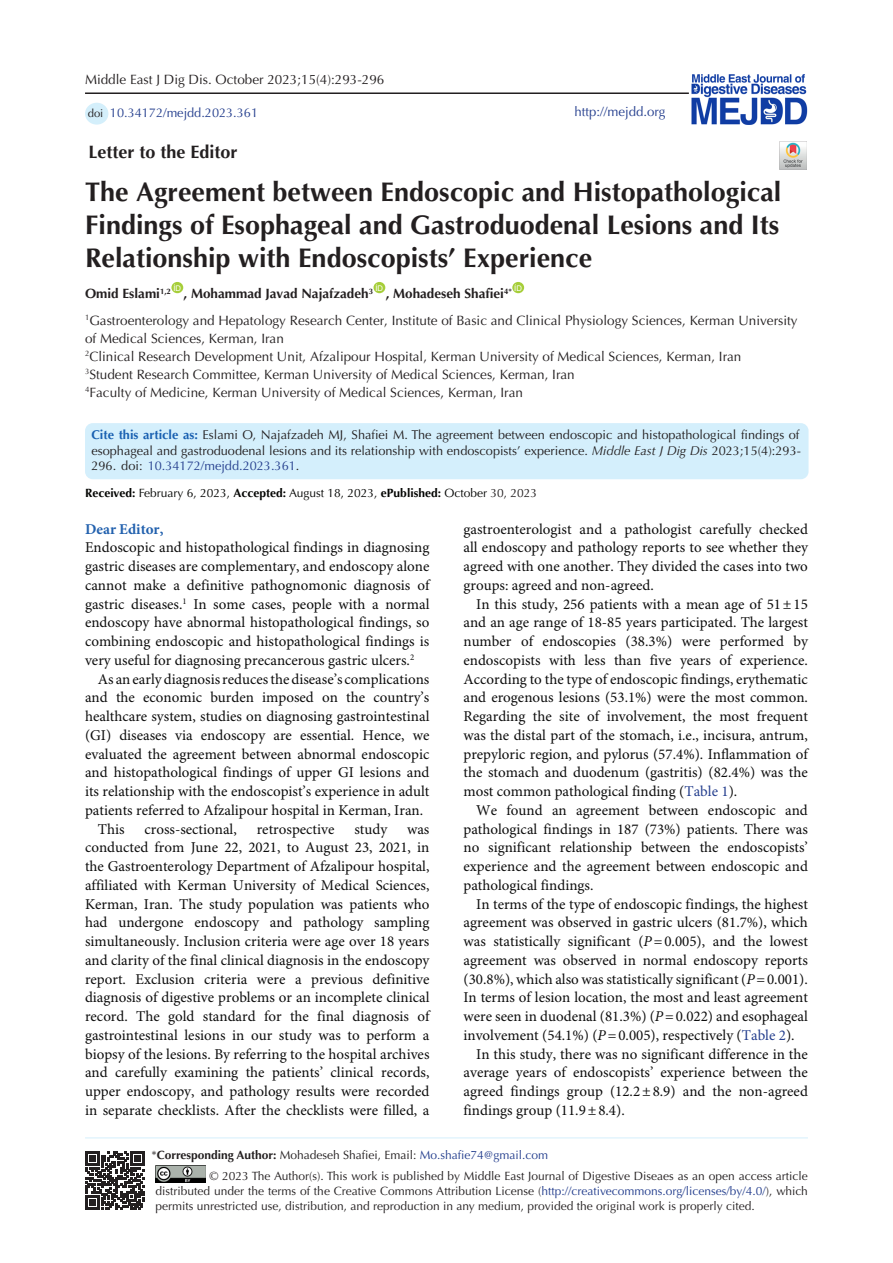
<style>
.page{position:relative;width:893px;height:1263px;background:#fff}
.page>*{position:absolute;margin:0;border:0;box-sizing:border-box;transform-origin:0 0}
.t1{font:700 27px/33px "Optima LT Std";color:#231f20;text-align:justify}
.t2{font:700 18px "Optima LT Std";color:#231f20}
.t3{font:15px/18.8px "Minion Pro";color:#0d0d0d;text-align:justify}
.t4{font:700 15px "Minion Pro";color:#2261ae}
.t5{font:13.5px/18px "Optima LT Std";color:#231f20}
.t6{font:13.2px "Optima LT Std";color:#253f8e}
.t7{font:12.75px/15.8px "Optima LT Std";color:#231f20;text-align:justify}
.t8{font:12.75px "Optima LT Std";color:#253f8e}
.t9{font:12px/20.7px "Optima LT Std";color:#231f20}
.t10{font:12px "Optima LT Std";color:#040503}
.s1{font-size:11.25px;color:#231f20}
.s2{font-weight:700}
.s3{font-weight:700;color:#1960b1}
.s4{font-style:italic}
.s5{color:#253f8e}
.s6{color:#231f20}
</style>
<div class="page">
<hr style="left:85px;top:1137px;width:723px;height:1px;background:#d4effc">
<div style="left:171px;top:282px;width:12px;height:11px;background:#a6ce39;border-radius:50%"></div>
<div style="left:373px;top:282px;width:12px;height:11px;background:#a6ce39;border-radius:50%"></div>
<div style="left:512px;top:282px;width:12px;height:11px;background:#a6ce39;border-radius:50%"></div>
<img style="left:156px;top:1166px;width:49px;height:17px">
<div style="left:85px;top:103px;width:23px;height:22px;background:#d4effb;border-radius:50%"></div>
<div style="left:88px;top:108px;width:19px;height:11px;background:#d4effb"></div>
<hr style="left:85px;top:92px;width:604px;height:2px;background:#231f20">
<img style="left:779px;top:141px;width:28px;height:28px">
<svg style="left:86px;top:1151px;width:58px;height:58px"></svg>
<img style="left:691px;top:74px;width:117px;height:51px">
<div style="left:85px;top:423px;width:723px;height:56px;background:#d4effc;border-radius:8px"></div>
<p class="t5" style="left:85px;top:71px;width:301px">Middle East J Dig Dis. October 2023;15(4):293-296</p>
<p class="t8" style="left:88px;top:105px;width:172px"><span class="s1">doi</span> 10.34172/mejdd.2023.361</p>
<p class="t6" style="left:574px;top:104px;width:92px">http://mejdd.org</p>
<p class="t2" style="left:89px;top:141px;width:151px">Letter to the Editor</p>
<h1 class="t1" style="left:85px;top:176px;width:698px">The Agreement between Endoscopic and Histopathological Findings of Esophageal and Gastroduodenal Lesions and Its Relationship with Endoscopists’ Experience</h1>
<p class="t5" style="left:85px;top:281px;width:714px;line-height:26.5px"><span class="s2">Omid Eslami</span><sup>1,2</sup> <sup>ID</sup> <span class="s2">, Mohammad Javad Najafzadeh</span><sup>3</sup> <sup>ID</sup> <span class="s2">, Mohadeseh Shafiei</span><sup>4*</sup> <sup>ID<br></sup><sup>1</sup>Gastroenterology and Hepatology Research Center, Institute of Basic and Clinical Physiology Sciences, Kerman University</p>
<p class="t5" style="left:85px;top:329px;width:658px">of Medical Sciences, Kerman, Iran<br><sup>2</sup>Clinical Research Development Unit, Afzalipour Hospital, Kerman University of Medical Sciences, Kerman, Iran <sup>3</sup>Student Research Committee, Kerman University of Medical Sciences, Kerman, Iran<br><sup>4</sup>Faculty of Medicine, Kerman University of Medical Sciences, Kerman, Iran</p>
<p class="t7" style="left:91px;top:427px;width:711px"><span class="s3">Cite this article as:</span> Eslami O, Najafzadeh MJ, Shafiei M. The agreement between endoscopic and histopathological findings of esophageal and gastroduodenal lesions and its relationship with endoscopists’ experience. <span class="s4">Middle East J Dig Dis</span> 2023;15(4):293- 296. doi: <span class="s5">10.34172/mejdd.2023.361</span>.</p>
<p class="t10" style="left:85px;top:485px;width:453px"><span class="s2">Received:</span> February 6, 2023, <span class="s2">Accepted:</span> August 18, 2023, <span class="s2">ePublished:</span> October <span class="s6">30, 2023</span></p>
<p class="t4" style="left:85px;top:518px;width:80px">Dear Editor,</p>
<p class="t3" style="left:85px;top:539px;width:346px">Endoscopic and histopathological findings in diagnosing gastric diseases are complementary, and endoscopy alone cannot make a definitive pathognomonic diagnosis of gastric diseases.<sup>1</sup> In some cases, people with a normal endoscopy have abnormal histopathological findings, so combining endoscopic and histopathological findings is very useful for diagnosing precancerous gastric ulcers.<sup>2</sup></p>
<p class="t3" style="left:98px;top:670px;width:333px">As an early diagnosis reduces the disease’s complications</p>
<p class="t3" style="left:85px;top:689px;width:346px">and the economic burden imposed on the country’s</p>
<p class="t3" style="left:85px;top:707px;width:346px">healthcare system, studies on diagnosing gastrointestinal</p>
<p class="t3" style="left:85px;top:726px;width:346px">(GI) diseases via endoscopy are essential. Hence, we</p>
<p class="t3" style="left:85px;top:745px;width:346px">evaluated the agreement between abnormal endoscopic</p>
<p class="t3" style="left:85px;top:764px;width:346px">and histopathological findings of upper GI lesions and</p>
<p class="t3" style="left:85px;top:782px;width:346px">its relationship with the endoscopist’s experience in adult</p>
<p class="t3" style="left:85px;top:801px;width:340px">patients referred to Afzalipour hospital in Kerman, Iran.</p>
<p class="t3" style="left:98px;top:820px;width:28px">This</p>
<p class="t3" style="left:144px;top:820px;width:94px">cross-sectional,</p>
<p class="t3" style="left:257px;top:820px;width:79px">retrospective</p>
<p class="t3" style="left:354px;top:820px;width:34px">study</p>
<p class="t3" style="left:85px;top:820px;width:346px;text-indent:322px">was conducted from June 22, 2021, to August 23, 2021, in the Gastroenterology Department of Afzalipour hospital, affiliated with Kerman University of Medical Sciences, Kerman, Iran. The study population was patients who had undergone endoscopy and pathology sampling simultaneously. Inclusion criteria were age over 18 years and clarity of the final clinical diagnosis in the endoscopy report. Exclusion criteria were a previous definitive diagnosis of digestive problems or an incomplete clinical record. The gold standard for the final diagnosis of gastrointestinal lesions in our study was to perform a biopsy of the lesions. By referring to the hospital archives and carefully examining the patients’ clinical records, upper endoscopy, and pathology results were recorded in separate checklists. After the checklists were filled, a</p>
<p class="t3" style="left:463px;top:520px;width:346px">gastroenterologist and a pathologist carefully checked all endoscopy and pathology reports to see whether they agreed with one another. They divided the cases into two groups: agreed and non-agreed.</p>
<p class="t3" style="left:463px;top:595px;width:346px;text-indent:13px">In this study, 256 patients with a mean age of 51±15 and an age range of 18-85 years participated. The largest number of endoscopies (38.3%) were performed by endoscopists with less than five years of experience.<br>According to the type of endoscopic findings, erythematic and erogenous lesions (53.1%) were the most common.<br>Regarding the site of involvement, the most frequent was the distal part of the stomach, i.e., incisura, antrum, prepyloric region, and pylorus (57.4%). Inflammation of the stomach and duodenum (gastritis) (82.4%) was the most common pathological finding (<span class="s5">Table 1</span>).</p>
<p class="t3" style="left:463px;top:801px;width:346px;text-indent:13px">We found an agreement between endoscopic and pathological findings in 187 (73%) patients. There was no significant relationship between the endoscopists’ experience and the agreement between endoscopic and pathological findings.</p>
<p class="t3" style="left:476px;top:895px;width:333px">In terms of the type of endoscopic findings, the highest</p>
<p class="t3" style="left:463px;top:914px;width:346px">agreement was observed in gastric ulcers (81.7%), which</p>
<p class="t3" style="left:463px;top:932px;width:346px">was statistically significant (<span class="s4">P</span>=0.005), and the lowest</p>
<p class="t3" style="left:463px;top:951px;width:346px">agreement was observed in normal endoscopy reports</p>
<p class="t3" style="left:463px;top:970px;width:346px">(30.8%), which also was statistically significant (<span class="s4">P</span>=0.001).</p>
<p class="t3" style="left:463px;top:989px;width:346px">In terms of lesion location, the most and least agreement</p>
<p class="t3" style="left:463px;top:1007px;width:346px">were seen in duodenal (81.3%) (<span class="s4">P</span>=0.022) and esophageal</p>
<p class="t3" style="left:463px;top:1026px;width:333px">involvement (54.1%) (<span class="s4">P</span>=0.005), respectively (<span class="s5">Table 2</span>).</p>
<p class="t3" style="left:476px;top:1045px;width:333px">In this study, there was no significant difference in the</p>
<p class="t3" style="left:463px;top:1064px;width:346px">average years of endoscopists’ experience between the</p>
<p class="t3" style="left:463px;top:1082px;width:346px">agreed findings group (12.2±8.9) and the non-agreed</p>
<p class="t3" style="left:463px;top:1101px;width:163px">findings group (11.9±8.4).</p>
<p class="t9" style="left:209px;top:1145px;width:600px;text-indent:-58px">*<span class="s2">Corresponding Author:</span> Mohadeseh Shafiei, Email: <span class="s5">Mo.shafie74@gmail.com<br></span>© 2023 The Author(s). This work is published by Middle East Journal of Digestive Diseaes as an open access article</p>
<p class="t9" style="left:156px;top:1183px;width:654px;line-height:15px">distributed under the terms of the Creative Commons Attribution License (<span class="s5">http://creativecommons.org/licenses/by/4.0/</span>), which permits unrestricted use, distribution, and reproduction in any medium, provided the original work is properly cited.</p>
</div>
